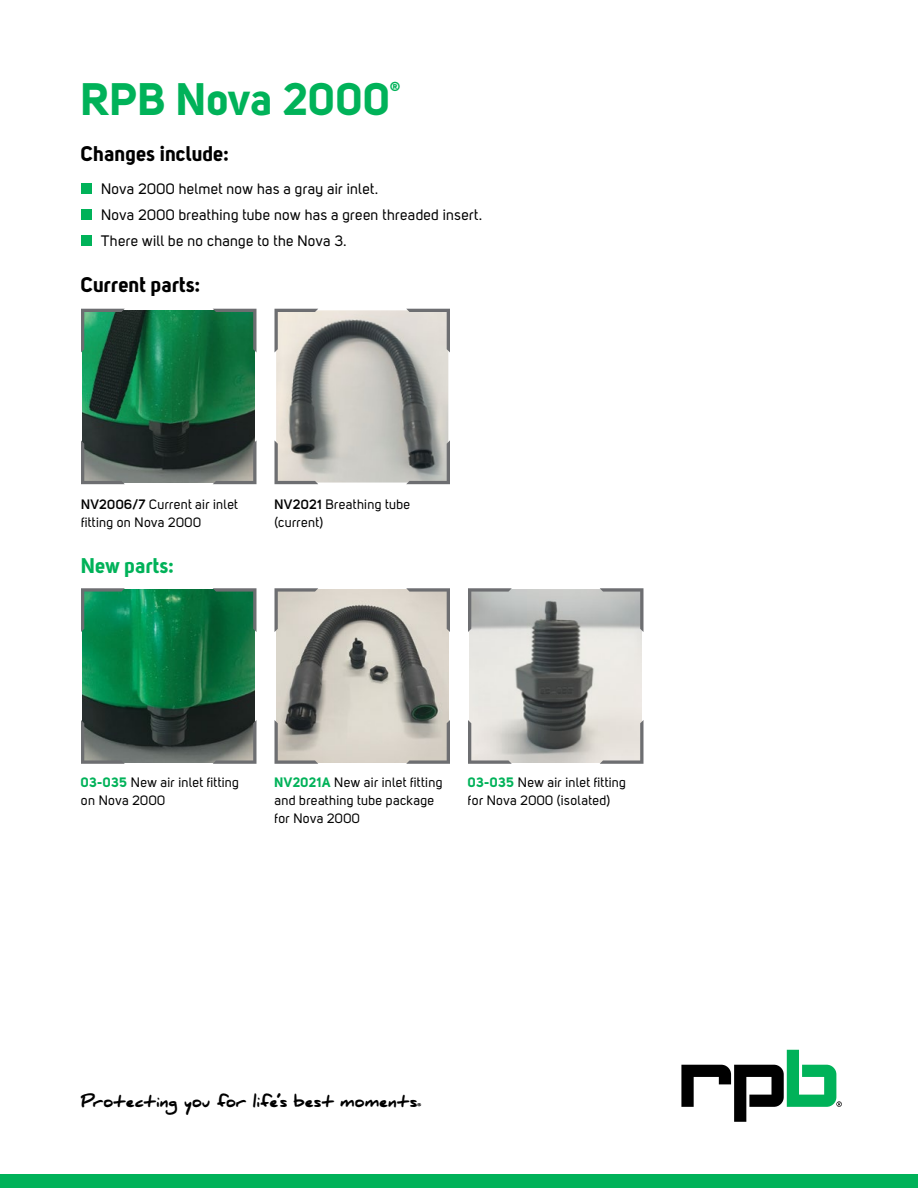
<style>
.page{position:relative;width:918px;height:1188px;background:#fff}
.page>*{position:absolute;margin:0;border:0;box-sizing:border-box;transform-origin:0 0}
.t1{font:45px "Uni Sans Bold";color:#00b259}
.t2{font:21px "Uni Sans Bold";letter-spacing:.005em;color:#000}
.t3{font:21px "Uni Sans Bold";color:#00b259}
.t4{font:15px/26.2px "Uni Sans Regular";letter-spacing:.015em;color:#000}
.t5{font:900 15px "Daniel";letter-spacing:.005em;color:#000}
.t6{font:13.5px/18px "Uni Sans Regular";letter-spacing:.02em;color:#000}
.t7{font:13.05px "Uni Sans Bold";color:#00b259}
.s1{font-family:"Uni Sans Semi";font-weight:700}
.s2{font-family:"Uni Sans Bold";color:#00b259}
.s3{font-weight:700;font-size:7.05px}
</style>
<div class="page">
<div style="left:81px;top:183px;width:11px;height:11px;background:#00b259"></div>
<div style="left:81px;top:209px;width:11px;height:11px;background:#00b259"></div>
<div style="left:81px;top:235px;width:11px;height:11px;background:#00b259"></div>
<img style="left:83px;top:310px;width:172px;height:173px">
<svg style="left:81px;top:440px;width:44px;height:44px;background:#5a605e"></svg>
<svg style="left:81px;top:309px;width:44px;height:43px;background:#287352"></svg>
<svg style="left:213px;top:440px;width:43px;height:44px;background:#5c605c"></svg>
<svg style="left:213px;top:309px;width:43px;height:43px;background:#176e42"></svg>
<img style="left:83px;top:590px;width:172px;height:172px">
<svg style="left:81px;top:720px;width:44px;height:44px;background:#535957"></svg>
<svg style="left:81px;top:588px;width:44px;height:44px;background:#148b5c"></svg>
<svg style="left:213px;top:720px;width:43px;height:44px;background:#575a57"></svg>
<svg style="left:213px;top:588px;width:43px;height:44px;background:#126a41"></svg>
<img style="left:470px;top:590px;width:172px;height:172px">
<svg style="left:468px;top:720px;width:44px;height:44px;background:#d2cfcb"></svg>
<svg style="left:468px;top:588px;width:44px;height:44px;background:#b0b2b1"></svg>
<svg style="left:600px;top:720px;width:43px;height:44px;background:#d6d2cd"></svg>
<svg style="left:600px;top:588px;width:43px;height:44px;background:#b2b5b4"></svg>
<img style="left:276px;top:310px;width:172px;height:173px">
<svg style="left:274px;top:440px;width:44px;height:44px;background:#acaaa4"></svg>
<svg style="left:274px;top:309px;width:44px;height:43px;background:#c9c5bd"></svg>
<svg style="left:406px;top:440px;width:44px;height:44px;background:#7e8180"></svg>
<svg style="left:406px;top:309px;width:44px;height:43px;background:#d0cdc8"></svg>
<img style="left:276px;top:590px;width:172px;height:172px">
<svg style="left:274px;top:720px;width:44px;height:44px;background:#9d9a93"></svg>
<svg style="left:274px;top:588px;width:44px;height:44px;background:#c9c5bd"></svg>
<svg style="left:406px;top:720px;width:44px;height:44px;background:#bab6ae"></svg>
<svg style="left:406px;top:588px;width:44px;height:44px;background:#cac5bd"></svg>
<div style="left:0;top:1174px;width:918px;height:14px;background:#00b259"></div>
<svg style="left:681px;top:1050px;width:161px;height:72px"></svg>
<h1 class="t1" style="left:81px;top:71px;width:312px">RPB Nova 2000</h1>
<p class="t7" style="left:390px;top:78px;width:12px">®</p>
<h2 class="t2" style="left:81px;top:140px;width:150px">Changes include:</h2>
<p class="t4" style="left:101px;top:175px;width:382px">Nova 2000 helmet now has a gray air inlet.<br>Nova 2000 breathing tube now has a green threaded insert.<br>There will be no change to the Nova 3.</p>
<h2 class="t2" style="left:81px;top:272px;width:121px">Current parts:</h2>
<p class="t6" style="left:81px;top:496px;width:158px"><span class="s1">NV2006/7</span> Current air inlet fitting on Nova 2000</p>
<p class="t6" style="left:274px;top:496px;width:137px"><span class="s1">NV2021</span> Breathing tube (current)</p>
<h2 class="t3" style="left:81px;top:553px;width:95px">New parts:</h2>
<p class="t6" style="left:81px;top:774px;width:160px"><span class="s2">03-035</span> New air inlet fitting on Nova 2000</p>
<p class="t6" style="left:274px;top:774px;width:169px"><span class="s2">NV2021A</span> New air inlet fitting and breathing tube package for Nova 2000</p>
<p class="t6" style="left:468px;top:774px;width:160px"><span class="s2">03-035</span> New air inlet fitting for Nova 2000 (isolated)</p>
<p class="t5" style="left:81px;top:1093px;width:342px">Protecting you for life’s best moments<span class="s3">®</span></p>
</div>
